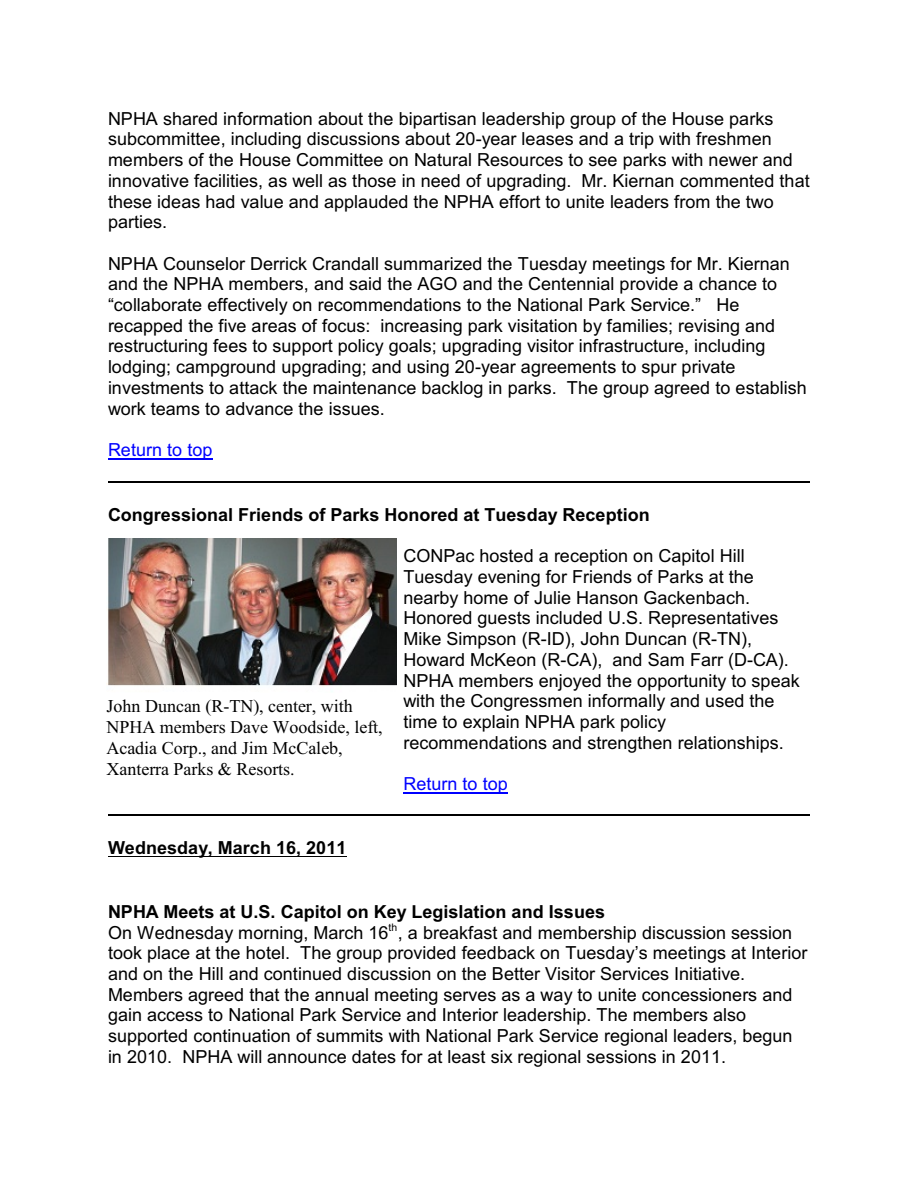
<style>
.page{position:relative;width:918px;height:1188px;background:#fff}
.page>*{position:absolute;margin:0;border:0;box-sizing:border-box;transform-origin:0 0}
.t1{font:18px/20.7px "Arial";color:#000}
.t2{font:700 18px "Arial";color:#000}
.t3{font:18px/21.3px "Times New Roman";color:#000}
.t4{font:18px "Arial";color:#00f}
.t5{font:10.5px "Arial";color:#000}
</style>
<div class="page">
<hr style="left:108px;top:459px;width:105px;height:1px;background:#00f">
<hr style="left:403px;top:793px;width:105px;height:1px;background:#00f">
<hr style="left:108px;top:856px;width:239px;height:1px;background:#000">
<hr style="left:108px;top:481px;width:702px;height:1px;background:#000">
<hr style="left:108px;top:815px;width:702px;height:1px;background:#000">
<img style="left:106px;top:538px;width:291px;height:148px">
<p class="t1" style="left:108px;top:110px;width:703px">NPHA shared information about the bipartisan leadership group of the House parks subcommittee, including discussions about 20-year leases and a trip with freshmen members of the House Committee on Natural Resources to see parks with newer and innovative facilities, as well as those in need of upgrading. Mr. Kiernan commented that these ideas had value and applauded the NPHA effort to unite leaders from the two parties.</p>
<p class="t1" style="left:108px;top:255px;width:700px">NPHA Counselor Derrick Crandall summarized the Tuesday meetings for Mr. Kiernan and the NPHA members, and said the AGO and the Centennial provide a chance to “collaborate effectively on recommendations to the National Park Service.” He recapped the five areas of focus: increasing park visitation by families; revising and restructuring fees to support policy goals; upgrading visitor infrastructure, including lodging; campground upgrading; and using 20-year agreements to spur private investments to attack the maintenance backlog in parks. The group agreed to establish work teams to advance the issues.</p>
<p class="t4" style="left:108px;top:443px;width:106px">Return to top</p>
<p class="t2" style="left:108px;top:508px;width:543px">Congressional Friends of Parks Honored at Tuesday Reception</p>
<p class="t1" style="left:403px;top:547px;width:398px">CONPac hosted a reception on Capitol Hill Tuesday evening for Friends of Parks at the nearby home of Julie Hanson Gackenbach.<br>Honored guests included U.S. Representatives Mike Simpson (R-ID), John Duncan (R-TN), Howard McKeon (R-CA), and Sam Farr (D-CA).<br>NPHA members enjoyed the opportunity to speak with the Congressmen informally and used the time to explain NPHA park policy recommendations and strengthen relationships.</p>
<p class="t4" style="left:403px;top:777px;width:106px">Return to top</p>
<p class="t3" style="left:106px;top:697px;width:278px">John Duncan (R-TN), center, with<br>NPHA members Dave Woodside, left,<br>Acadia Corp., and Jim McCaleb,<br>Xanterra Parks &amp; Resorts.</p>
<p class="t2" style="left:108px;top:841px;width:240px">Wednesday, March 16, 2011</p>
<p class="t2" style="left:108px;top:905px;width:499px">NPHA Meets at U.S. Capitol on Key Legislation and Issues</p>
<p class="t1" style="left:108px;top:924px;width:686px">On Wednesday morning, March 16 , a breakfast and membership discussion session</p>
<p class="t5" style="left:388px;top:923px;width:10px">th</p>
<p class="t1" style="left:108px;top:944px;width:701px">took place at the hotel. The group provided feedback on Tuesday’s meetings at Interior and on the Hill and continued discussion on the Better Visitor Services Initiative.<br>Members agreed that the annual meeting serves as a way to unite concessioners and gain access to National Park Service and Interior leadership. The members also supported continuation of summits with National Park Service regional leaders, begun in 2010. NPHA will announce dates for at least six regional sessions in 2011.</p>
</div>
